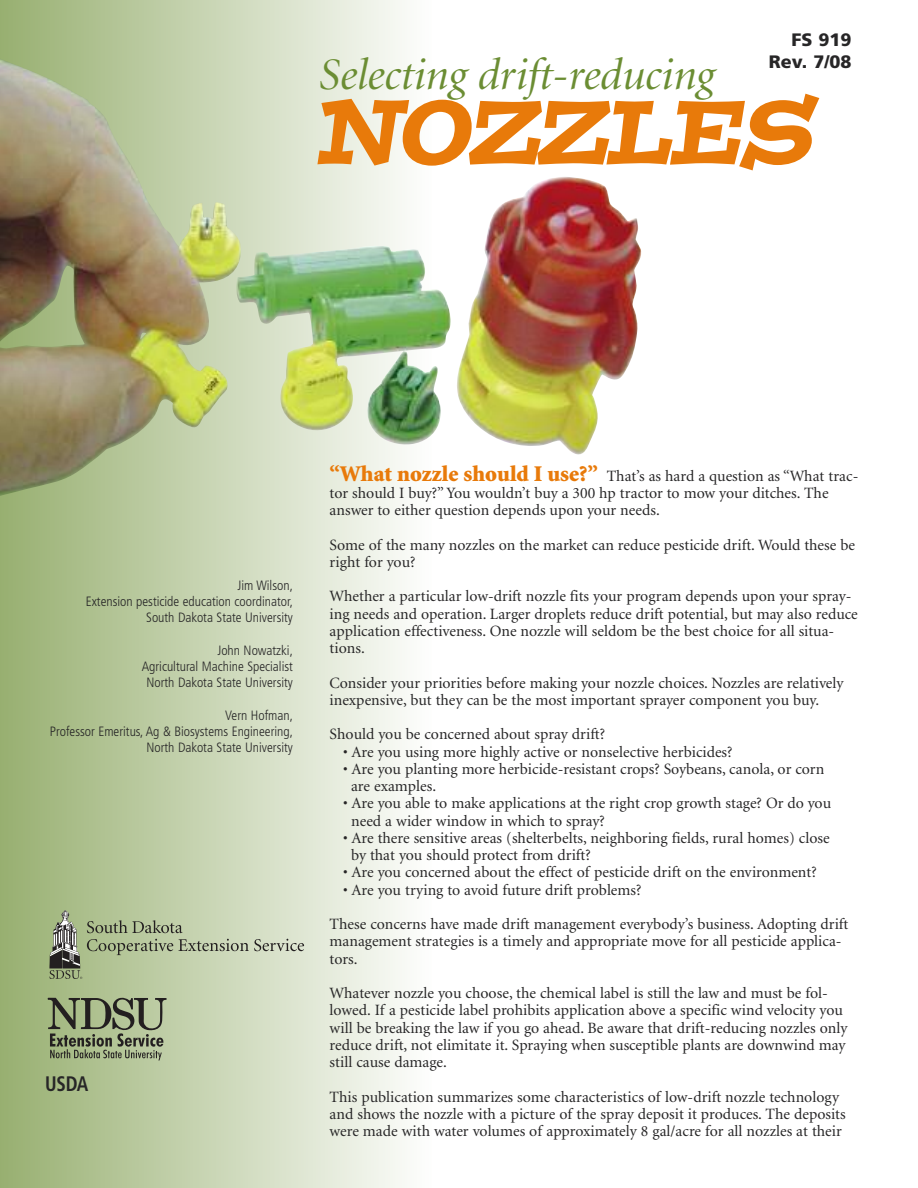
<style>
.page{position:relative;width:918px;height:1188px;background:#fff}
.page>*{position:absolute;margin:0;border:0;box-sizing:border-box;transform-origin:0 0}
.t1{font:italic 90px "Postino";letter-spacing:-.035em;color:#e87a0a;scale:.9 1}
.t2{font:italic 45px "Minion Display";color:#6b8d33}
.t3{font:700 condensed 21px "Frutiger";color:#272627;scale:.9 1}
.t4{font:900 18px/21.6px "Frutiger";color:#272627;text-align:right}
.t5{font:15.75px/17.2px "Minion";color:#272627}
.t6{font:300 condensed 13.5px/16.2px "Frutiger";color:#272627;text-align:right}
.s1{font-weight:900;font-size:22.5px;color:#e87a0a}
</style>
<div class="page">
<div style="left:0;top:0;width:432px;height:1188px;background:linear-gradient(to right,#98af70,#fefefd)"></div>
<img style="left:0;top:58px;width:642px;height:439px">
<svg style="left:49px;top:910px;width:255px;height:69px;background:#b4bfa0"></svg>
<svg style="left:48px;top:998px;width:119px;height:62px;background:#869271"></svg>
<p class="t4" style="left:769px;top:31px;width:84px">FS 919<br>Rev. 7/08</p>
<h2 class="t2" style="left:319px;top:57px;width:397px">Selecting drift-reducing</h2>
<h1 class="t1" style="left:319px;top:98px;width:554px">NOZZLES</h1>
<p class="t6" style="left:86px;top:578px;width:209px">Jim Wilson,<br>Extension pesticide education coordinator,<br>South Dakota State University</p>
<p class="t6" style="left:142px;top:643px;width:153px">John Nowatzki,<br>Agricultural Machine Specialist<br>North Dakota State University</p>
<p class="t6" style="left:50px;top:708px;width:245px">Vern Hofman,<br>Professor Emeritus, Ag &amp; Biosystems Engineering,<br>North Dakota State University</p>
<h3 class="t3" style="left:45px;top:1075px;width:49px">USDA</h3>
<p class="t5" style="left:330px;top:468px;width:530px"><span class="s1">“What nozzle should I use?”</span> That’s as hard a question as “What trac&shy;tor should I buy?” You wouldn’t buy a 300 hp tractor to mow your ditches. The answer to either question depends upon your needs.</p>
<p class="t5" style="left:330px;top:537px;width:527px">Some of the many nozzles on the market can reduce pesticide drift. Would these be right for you?</p>
<p class="t5" style="left:330px;top:589px;width:530px">Whether a particular low-drift nozzle fits your program depends upon your spray&shy;ing needs and operation. Larger droplets reduce drift potential, but may also reduce application effectiveness. One nozzle will seldom be the best choice for all situa&shy;tions.</p>
<p class="t5" style="left:330px;top:675px;width:515px">Consider your priorities before making your nozzle choices. Nozzles are relatively inexpensive, but they can be the most important sprayer component you buy.</p>
<p class="t5" style="left:330px;top:727px;width:277px">Should you be concerned about spray drift?</p>
<p class="t5" style="left:343px;top:744px;width:391px">• Are you using more highly active or nonselective herbicides?</p>
<p class="t5" style="left:351px;top:761px;width:475px;text-indent:-8px">• Are you planting more herbicide-resistant crops? Soybeans, canola, or corn are examples.</p>
<p class="t5" style="left:351px;top:796px;width:482px;text-indent:-8px">• Are you able to make applications at the right crop growth stage? Or do you need a wider window in which to spray?</p>
<p class="t5" style="left:351px;top:830px;width:480px;text-indent:-8px">• Are there sensitive areas (shelterbelts, neighboring fields, rural homes) close by that you should protect from drift?</p>
<p class="t5" style="left:343px;top:865px;width:475px">• Are you concerned about the effect of pesticide drift on the environment?</p>
<p class="t5" style="left:330px;top:874px;width:520px;line-height:34.5px;text-indent:14px">• Are you trying to avoid future drift problems?<br>These concerns have made drift management everybody’s business. Adopting drift</p>
<p class="t5" style="left:330px;top:934px;width:514px">management strategies is a timely and appropriate move for all pesticide applica&shy;tors.</p>
<p class="t5" style="left:330px;top:986px;width:519px">Whatever nozzle you choose, the chemical label is still the law and must be fol&shy;lowed. If a pesticide label prohibits application above a specific wind velocity you will be breaking the law if you go ahead. Be aware that drift-reducing nozzles only reduce drift, not elimitate it. Spraying when susceptible plants are downwind may still cause damage.</p>
<p class="t5" style="left:330px;top:1089px;width:518px">This publication summarizes some characteristics of low-drift nozzle technology and shows the nozzle with a picture of the spray deposit it produces. The deposits were made with water volumes of approximately 8 gal/acre for all nozzles at their</p>
</div>
